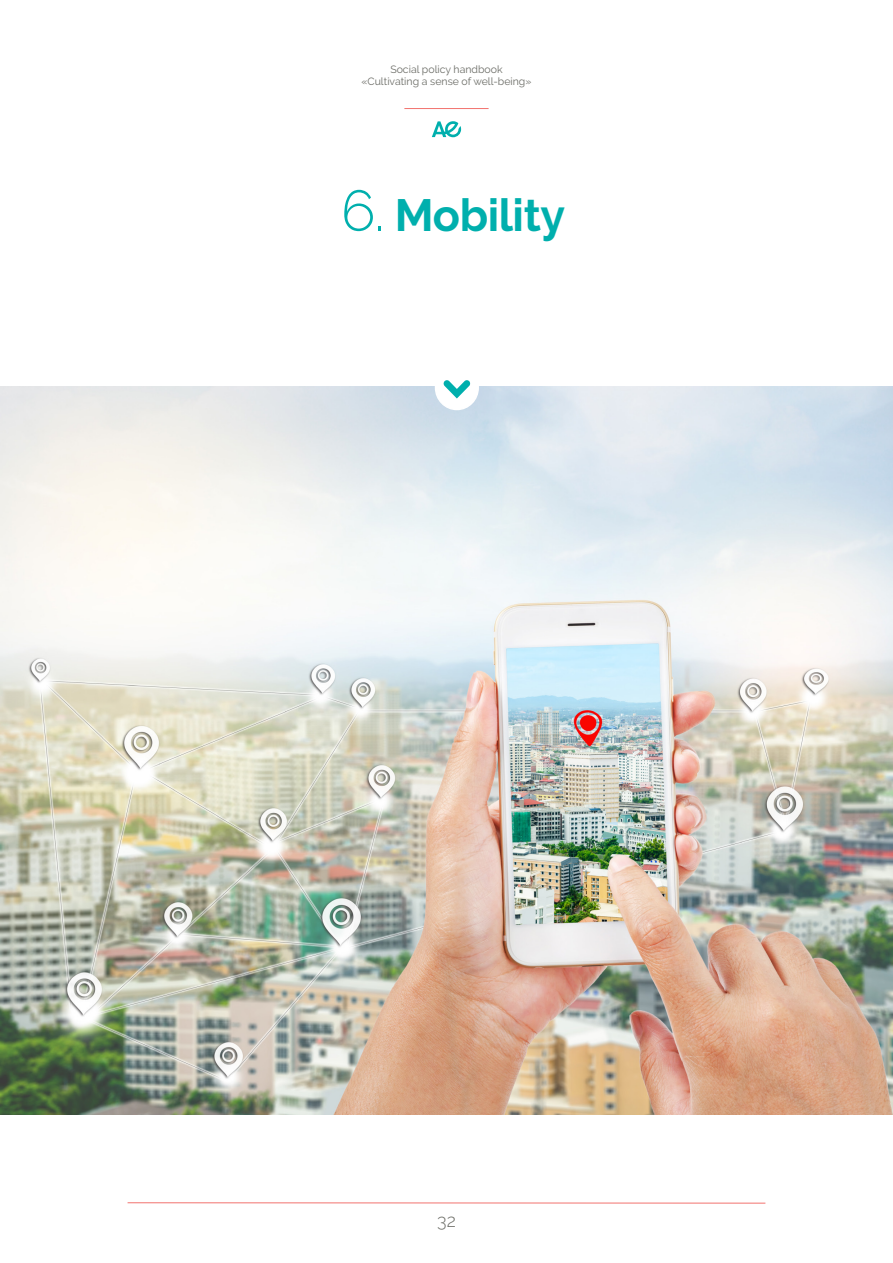
<style>
.page{position:relative;width:893px;height:1263px;background:#fff}
.page>*{position:absolute;margin:0;border:0;box-sizing:border-box;transform-origin:0 0}
.t1{font:700 45px "Raleway";letter-spacing:-.01em;color:#00afad}
.t2{font:300 18px "Raleway";color:#6c6d67}
.t3{font:10.5px/12.6px "Raleway";color:#6c6d67;text-align:center}
.s1{font-weight:300;font-size:57px}
</style>
<div class="page">
<hr style="left:128px;top:1202px;width:637px;height:1px;background:#f2726e">
<svg style="left:432px;top:121px;width:29px;height:16px"></svg>
<hr style="left:404px;top:108px;width:85px;height:1px;background:#f2726e">
<img style="left:0;top:387px;width:893px;height:727px">
<div style="left:435px;top:366px;width:43px;height:43px;background:#fff;border-radius:50%"></div>
<div style="left:435px;top:365px;width:44px;height:45px;border:2px solid #fff;border-radius:50%"></div>
<svg style="left:444px;top:380px;width:26px;height:18px"></svg>
<p class="t3" style="left:362px;top:63px;width:171px">Social policy handbook «Cultivating a sense of well-being»</p>
<p class="t1" style="left:341px;top:189px;width:226px"><span class="s1">6.</span> Mobility</p>
<h2 class="t2" style="left:437px;top:1210px;width:20px">32</h2>
</div>
